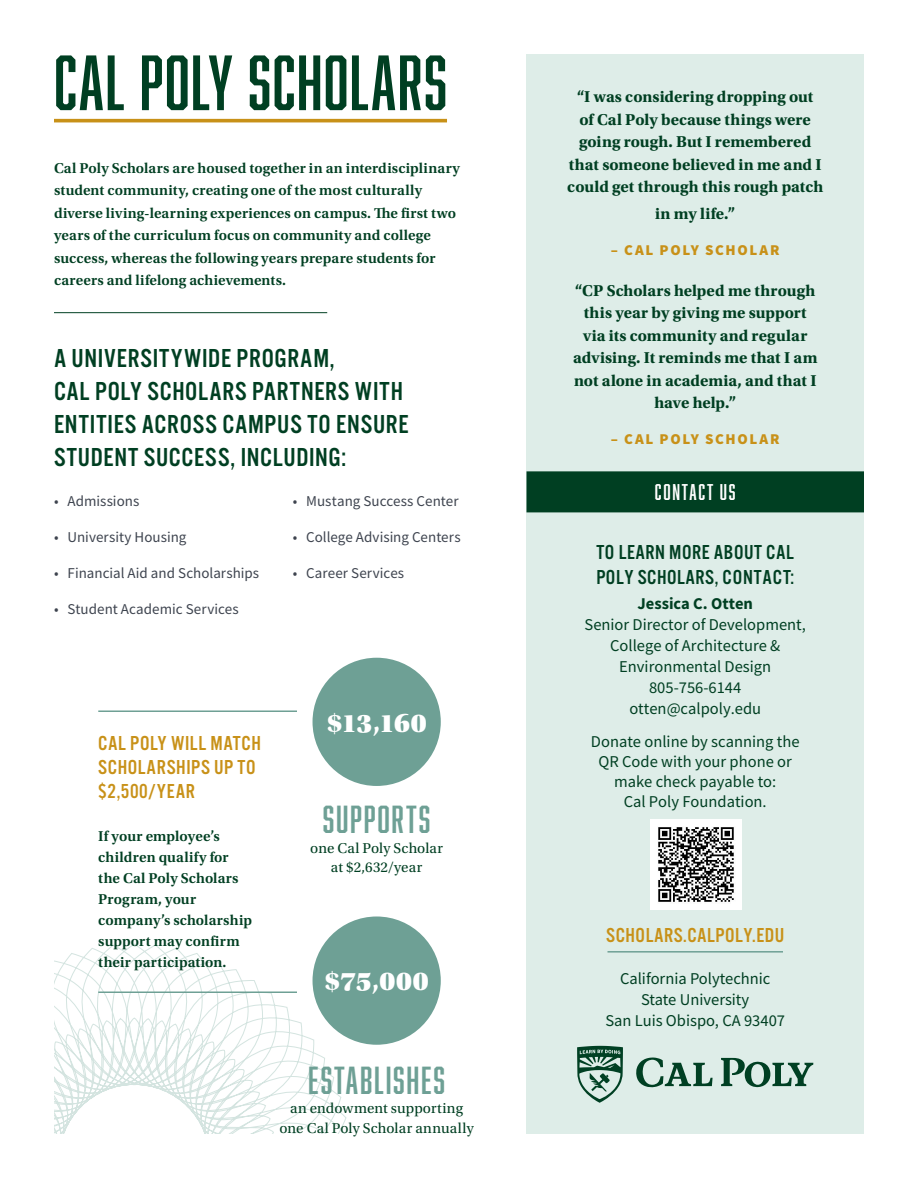
<style>
.page{position:relative;width:918px;height:1188px;background:#fff}
.page>*{position:absolute;margin:0;border:0;box-sizing:border-box;transform-origin:0 0}
.t1{font:72px "Abolition";letter-spacing:.02em;color:#003f22}
.QuickFacts-Under_cir{font:36px "Abolition";letter-spacing:.05em;color:#6ea095}
.SUBHEAD_1{font:27px/33px "Alternate Got No 3 D";letter-spacing:.03em;color:#003f22}
.t2{font:27px "Utopia Std Black Headline";letter-spacing:.005em;color:#fff}
.Body_text_green_14{font:21px/24px "Alternate Got No 3 D";letter-spacing:.025em;color:#c89118}
.Body_text_green_14-2{font:21px/25.2px "Alternate Got No 3 D";letter-spacing:.025em;color:#003f22}
.t3{font:21px "Abolition";letter-spacing:.085em;color:#fff}
.t4{font:700 16.5px/22.5px "Utopia Std";letter-spacing:.005em;color:#003f22;text-align:center}
.Body_text_green_14-3{font:16.5px/21px "Source Sans Pro";color:#003f22;text-align:center}
.CaseStatement_body_b{font:600 15px/21px "Utopia Std";letter-spacing:.01em;color:#003f22}
.t5{font:15px "Source Sans Pro";color:#3e444f}
.QuickFacts-Under_cir-2{font:15px "Utopia Std";letter-spacing:.01em;color:#003f22}
.t6{font:900 15px "Source Sans Pro";letter-spacing:.11em;color:#c89118}
.s1{font-weight:700}
</style>
<div class="page">
<svg style="left:54px;top:944px;width:295px;height:190px"></svg>
<hr style="left:54px;top:119px;width:393px;height:3px;background:#c89118">
<hr style="left:54px;top:312px;width:273px;height:1px;background:#003f22">
<div style="left:526px;top:54px;width:338px;height:1080px;background:#deede8"></div>
<div style="left:527px;top:472px;width:336px;height:40px;background:#003f22"></div>
<div style="left:526px;top:471px;width:338px;height:41px;border:2px solid #003f22"></div>
<svg style="left:636px;top:1057px;width:77px;height:30px"></svg>
<svg style="left:721px;top:1058px;width:92px;height:29px"></svg>
<svg style="left:577px;top:1046px;width:46px;height:57px"></svg>
<hr style="left:608px;top:951px;width:175px;height:2px;background:#6ea095">
<div style="left:313px;top:658px;width:128px;height:128px;background:#6ea095;border-radius:50%"></div>
<div style="left:313px;top:916px;width:128px;height:129px;background:#6ea095;border-radius:50%"></div>
<hr style="left:98px;top:710px;width:199px;height:2px;background:#6ea095">
<hr style="left:98px;top:992px;width:199px;height:1px;background:#6ea095">
<img style="left:651px;top:819px;width:90px;height:91px">
<p class="t1" style="left:54px;top:41px;width:395px">CAL POLY SCHOLARS</p>
<p class="CaseStatement_body_b" style="left:54px;top:157px;width:407px;line-height:22.5px">Cal Poly Scholars are housed together in an interdisciplinary student community, creating one of the most culturally diverse living-learning experiences on campus. The first two years of the curriculum focus on community and college success, whereas the following years prepare students for careers and lifelong achievements.</p>
<p class="SUBHEAD_1" style="left:54px;top:342px;width:356px">A UNIVERSITYWIDE PROGRAM,<br>CAL POLY SCHOLARS PARTNERS WITH<br>ENTITIES ACROSS CAMPUS TO ENSURE<br>STUDENT SUCCESS, INCLUDING:</p>
<p class="t5" style="left:54px;top:492px;width:87px">• Admissions</p>
<p class="t5" style="left:54px;top:528px;width:134px">• University Housing</p>
<p class="t5" style="left:54px;top:564px;width:207px">• Financial Aid and Scholarships</p>
<p class="t5" style="left:54px;top:600px;width:186px">• Student Academic Services</p>
<p class="t5" style="left:293px;top:492px;width:167px">• Mustang Success Center</p>
<p class="t5" style="left:293px;top:528px;width:169px">• College Advising Centers</p>
<p class="t5" style="left:293px;top:564px;width:113px">• Career Services</p>
<p class="Body_text_green_14" style="left:98px;top:731px;width:164px">CAL POLY WILL MATCH<br>SCHOLARSHIPS UP TO $2,500/YEAR</p>
<p class="CaseStatement_body_b" style="left:98px;top:826px;width:155px">If your employee’s children qualify for the Cal Poly Scholars<br>Program, your company’s scholarship support may confirm their participation.</p>
<p class="t2" style="left:327px;top:709px;width:101px">$13,160</p>
<p class="QuickFacts-Under_cir" style="left:323px;top:799px;width:109px">SUPPORTS</p>
<p class="QuickFacts-Under_cir-2" style="left:310px;top:840px;width:134px">one Cal Poly Scholar</p>
<p class="QuickFacts-Under_cir-2" style="left:331px;top:859px;width:93px">at $2,632/year</p>
<p class="t2" style="left:325px;top:968px;width:106px">$75,000</p>
<p class="QuickFacts-Under_cir" style="left:308px;top:1059px;width:138px">ESTABLISHES</p>
<p class="QuickFacts-Under_cir-2" style="left:290px;top:1100px;width:174px">an endowment supporting</p>
<p class="QuickFacts-Under_cir-2" style="left:280px;top:1120px;width:196px">one Cal Poly Scholar annually</p>
<p class="t4" style="left:567px;top:86px;width:257px">“I was considering dropping out<br>of Cal Poly because things were going rough. But I remembered that someone believed in me and I could get through this rough patch</p>
<p class="t4" style="left:655px;top:203px;width:82px">in my life.”</p>
<p class="t6" style="left:611px;top:240px;width:170px">– CAL POLY SCHOLAR</p>
<p class="t4" style="left:573px;top:279px;width:246px">“CP Scholars helped me through this year by giving me support via its community and regular advising. It reminds me that I am not alone in academia, and that I have help.”</p>
<p class="t6" style="left:611px;top:429px;width:170px">– CAL POLY SCHOLAR</p>
<p class="t3" style="left:655px;top:480px;width:82px">CONTACT US</p>
<p class="Body_text_green_14-2" style="left:596px;top:540px;width:199px">TO LEARN MORE ABOUT CAL<br>POLY SCHOLARS, CONTACT:</p>
<p class="Body_text_green_14-3" style="left:585px;top:593px;width:223px"><span class="s1">Jessica C. Otten<br></span>Senior Director of Development,<br>College of Architecture &amp;<br>Environmental Design<br>805-756-6144 otten@calpoly.edu</p>
<p class="Body_text_green_14-3" style="left:591px;top:732px;width:210px;line-height:19.8px">Donate online by scanning the<br>QR Code with your phone or make check payable to:<br>Cal Poly Foundation.</p>
<p class="Body_text_green_14" style="left:606px;top:923px;width:179px">SCHOLARS.CALPOLY.EDU</p>
<p class="Body_text_green_14-3" style="left:620px;top:968px;width:152px">California Polytechnic</p>
<p class="Body_text_green_14-3" style="left:641px;top:989px;width:110px">State University</p>
<p class="Body_text_green_14-3" style="left:605px;top:1010px;width:181px">San Luis Obispo, CA 93407</p>
</div>
